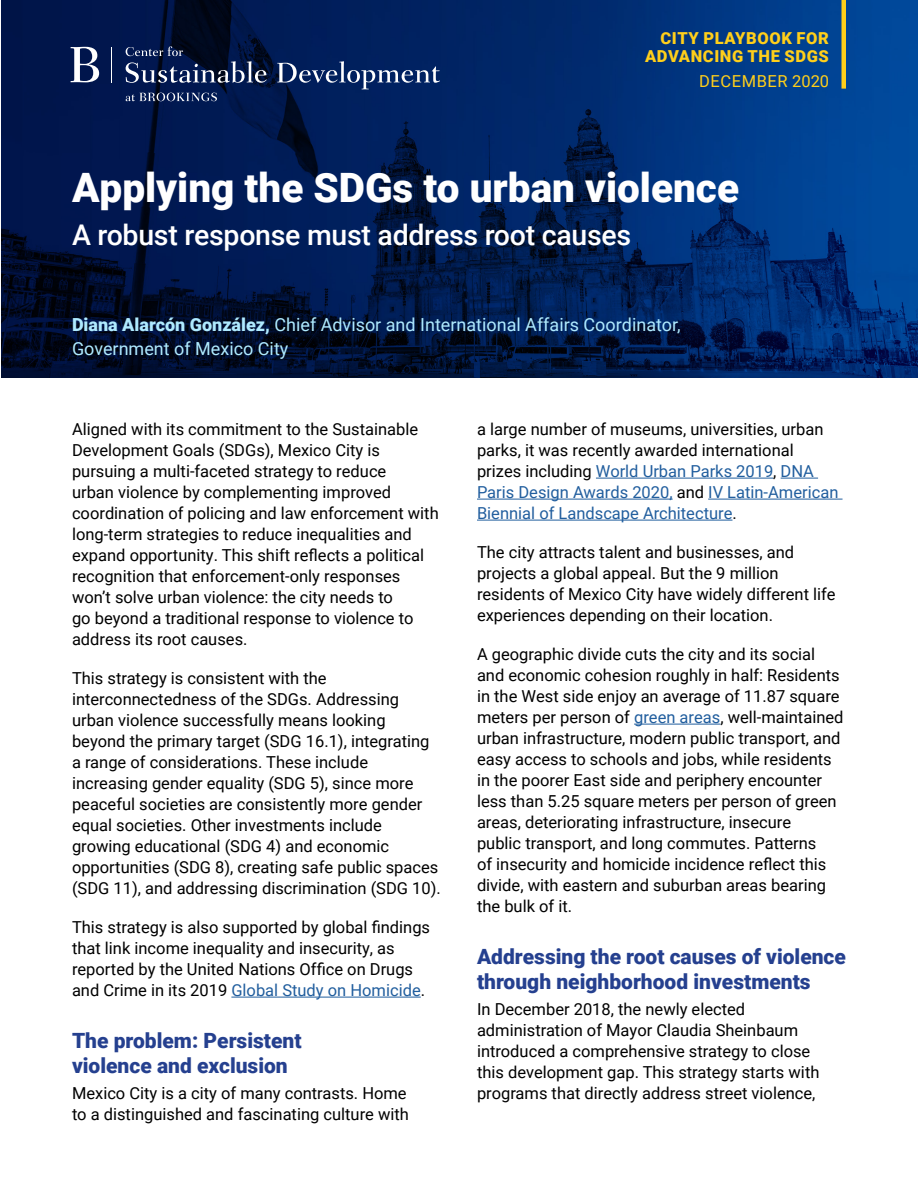
<style>
.page{position:relative;width:918px;height:1188px;background:#fff}
.page>*{position:absolute;margin:0;border:0;box-sizing:border-box;transform-origin:0 0}
.t1{font:900 40.5px "Roboto";color:#fff}
.t2{font:500 28.5px "Roboto";letter-spacing:-.01em;color:#fff}
.t3{font:900 21px/25.2px "Roboto";color:#25408f}
.t4{font:18px/24px "Roboto";color:#afeaff}
.t5{font:16.5px/21px "Roboto";color:#000}
.t6{font:900 16.5px/18px "Roboto";letter-spacing:.035em;color:#ffcf1a;text-align:right}
.t7{font:16.5px "Roboto";letter-spacing:.035em;color:#ffcf1a}
.s1{font-weight:900}
.s2{color:#215e9e}
</style>
<div class="page">
<img style="left:1px;top:0;width:917px;height:378px">
<hr style="left:842px;top:0;width:4px;height:89px;background:#ffcf1a">
<svg style="left:126px;top:93px;width:91px;height:8px"></svg>
<svg style="left:126px;top:46px;width:141px;height:37px;background:#28375a"></svg>
<svg style="left:277px;top:61px;width:163px;height:28px;background:#2d4679"></svg>
<hr style="left:111px;top:47px;width:1px;height:36px;background:#fff">
<svg style="left:71px;top:47px;width:28px;height:35px"></svg>
<hr style="left:231px;top:997px;width:190px;height:1px;background:#215e9e">
<hr style="left:596px;top:478px;width:177px;height:1px;background:#215e9e">
<hr style="left:781px;top:478px;width:37px;height:1px;background:#215e9e">
<hr style="left:477px;top:499px;width:196px;height:1px;background:#215e9e">
<hr style="left:708px;top:499px;width:135px;height:1px;background:#215e9e">
<hr style="left:477px;top:520px;width:255px;height:1px;background:#215e9e">
<hr style="left:634px;top:724px;width:86px;height:1px;background:#215e9e">
<p class="t6" style="left:645px;top:28px;width:185px">CITY PLAYBOOK FOR<br>ADVANCING THE SDGS</p>
<p class="t7" style="left:699px;top:70px;width:132px">DECEMBER 2020</p>
<h1 class="t1" style="left:72px;top:159px;width:669px">Applying the SDGs to urban violence</h1>
<h2 class="t2" style="left:72px;top:215px;width:561px">A robust response must address root causes</h2>
<p class="t4" style="left:72px;top:312px;width:610px"><span class="s1">Diana Alarcón González,</span> Chief Advisor and International Affairs Coordinator,<br>Government of Mexico City</p>
<p class="t5" style="left:72px;top:418px;width:368px">Aligned with its commitment to the Sustainable Development Goals (SDGs), Mexico City is pursuing a multi-faceted strategy to reduce<br>urban violence by complementing improved coordination of policing and law enforcement with long-term strategies to reduce inequalities and expand opportunity. This shift reflects a political recognition that enforcement-only responses won’t solve urban violence: the city needs to<br>go beyond a traditional response to violence to address its root causes.</p>
<p class="t5" style="left:72px;top:667px;width:370px">This strategy is consistent with the interconnectedness of the SDGs. Addressing urban violence successfully means looking beyond the primary target (SDG 16.1), integrating a range of considerations. These include increasing gender equality (SDG 5), since more peaceful societies are consistently more gender equal societies. Other investments include growing educational (SDG 4) and economic opportunities (SDG 8), creating safe public spaces (SDG 11), and addressing discrimination (SDG 10).</p>
<p class="t5" style="left:72px;top:916px;width:360px">This strategy is also supported by global findings that link income inequality and insecurity, as reported by the United Nations Office on Drugs and Crime in its 2019 <span class="s2">Global Study on Homicide</span>.</p>
<p class="t3" style="left:72px;top:1027px;width:231px">The problem: Persistent violence and exclusion</p>
<p class="t5" style="left:72px;top:1082px;width:339px">Mexico City is a city of many contrasts. Home to a distinguished and fascinating culture with</p>
<p class="t5" style="left:477px;top:418px;width:363px">a large number of museums, universities, urban parks, it was recently awarded international prizes including <span class="s2">World Urban Parks 2019</span>, <span class="s2">DNA Paris Design Awards 2020,</span> and <span class="s2">IV Latin-American Biennial of Landscape Architecture</span>.</p>
<p class="t5" style="left:477px;top:541px;width:360px">The city attracts talent and businesses, and projects a global appeal. But the 9 million residents of Mexico City have widely different life experiences depending on their location.</p>
<p class="t5" style="left:477px;top:643px;width:368px">A geographic divide cuts the city and its social and economic cohesion roughly in half: Residents in the West side enjoy an average of 11.87 square meters per person of <span class="s2">green areas</span>, well-maintained urban infrastructure, modern public transport, and easy access to schools and jobs, while residents in the poorer East side and periphery encounter less than 5.25 square meters per person of green areas, deteriorating infrastructure, insecure<br>public transport, and long commutes. Patterns<br>of insecurity and homicide incidence reflect this divide, with eastern and suburban areas bearing the bulk of it.</p>
<p class="t3" style="left:477px;top:943px;width:371px">Addressing the root causes of violence through neighborhood investments</p>
<p class="t5" style="left:477px;top:998px;width:344px">In December 2018, the newly elected administration of Mayor Claudia Sheinbaum introduced a comprehensive strategy to close this development gap. This strategy starts with programs that directly address street violence,</p>
</div>
